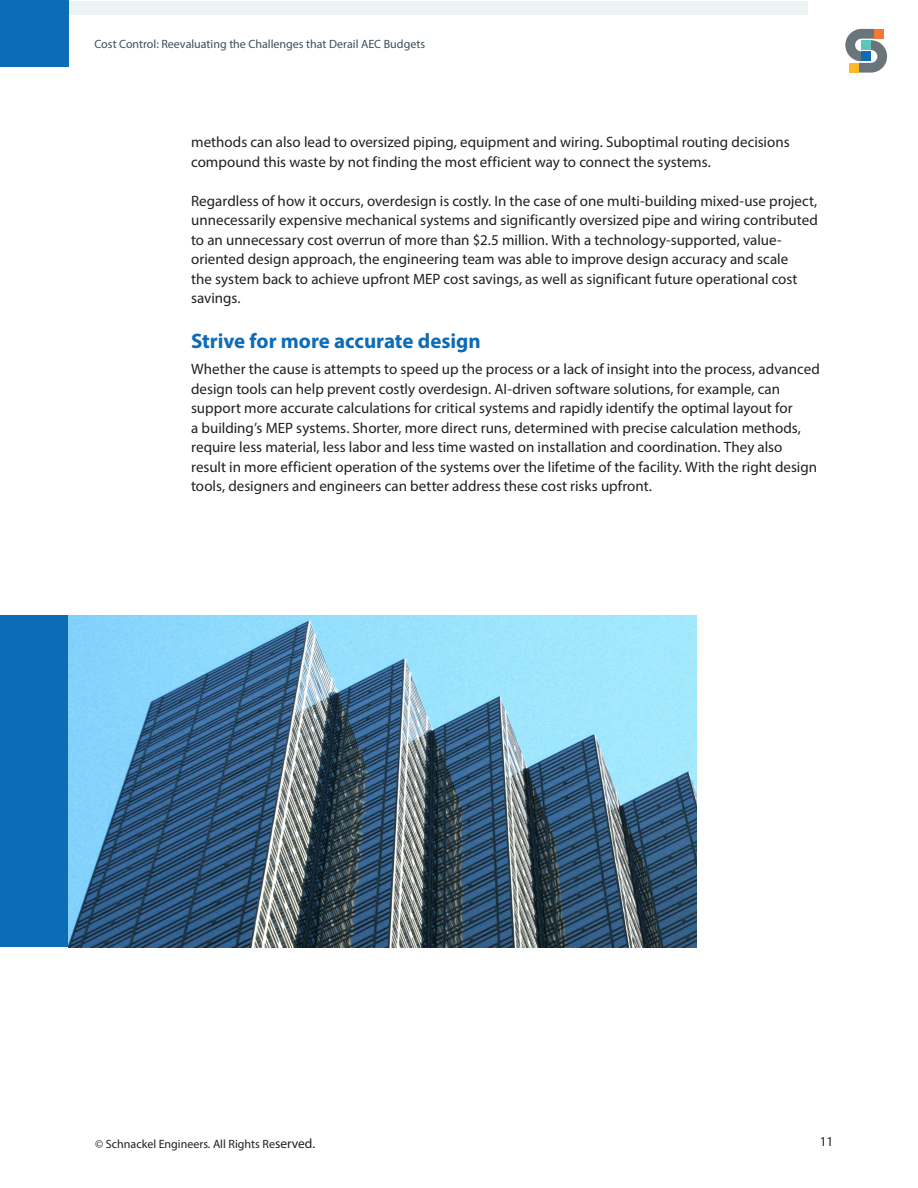
<style>
.page{position:relative;width:918px;height:1188px;background:#fff}
.page>*{position:absolute;margin:0;border:0;box-sizing:border-box;transform-origin:0 0}
.t1{font:700 21px "Myriad Pro";color:#0d6cb6}
.t2{font:15px/19.5px "Myriad Pro";color:#231f20}
.t3{font:13.5px "Myriad Pro";color:#231f20}
.t4{font:12px "Myriad Pro";color:#3d4f59}
.t5{font:12px "Myriad Pro";color:#231f20}
.s1{font-size:13.5px}
</style>
<div class="page">
<div style="left:68px;top:2px;width:740px;height:13px;background:#edf4f4"></div>
<svg style="left:845px;top:29px;width:42px;height:44px"></svg>
<div style="left:849px;top:63px;width:9px;height:10px;background:#fcb825"></div>
<div style="left:861px;top:52px;width:10px;height:9px;background:#0d6cb6"></div>
<div style="left:861px;top:40px;width:10px;height:10px;background:#5fc4b9"></div>
<div style="left:874px;top:29px;width:10px;height:10px;background:#f37736"></div>
<div style="left:0;top:0;width:68px;height:67px;background:#0d6cb6"></div>
<div style="left:0;top:616px;width:68px;height:331px;background:#0d6cb6"></div>
<img style="left:68px;top:616px;width:629px;height:331px">
<p class="t4" style="left:94px;top:37px;width:332px">Cost Control: Reevaluating the Challenges that Derail AEC Budgets</p>
<p class="t2" style="left:191px;top:132px;width:600px">methods can also lead to oversized piping, equipment and wiring. Suboptimal routing decisions compound this waste by not finding the most efficient way to connect the systems.</p>
<p class="t2" style="left:191px;top:191px;width:628px">Regardless of how it occurs, overdesign is costly. In the case of one multi-building mixed-use project, unnecessarily expensive mechanical systems and significantly oversized pipe and wiring contributed to an unnecessary cost overrun of more than $2.5 million. With a technology-supported, value&shy;oriented design approach, the engineering team was able to improve design accuracy and scale<br>the system back to achieve upfront MEP cost savings, as well as significant future operational cost savings.</p>
<p class="t1" style="left:191px;top:327px;width:291px">Strive for more accurate design</p>
<p class="t2" style="left:191px;top:359px;width:630px">Whether the cause is attempts to speed up the process or a lack of insight into the process, advanced design tools can help prevent costly overdesign. AI-driven software solutions, for example, can support more accurate calculations for critical systems and rapidly identify the optimal layout for<br>a building’s MEP systems. Shorter, more direct runs, determined with precise calculation methods, require less material, less labor and less time wasted on installation and coordination. They also result in more efficient operation of the systems over the lifetime of the facility. With the right design tools, designers and engineers can better address these cost risks upfront.</p>
<p class="t5" style="left:95px;top:1136px;width:222px">© Schnackel Engineers. All Rights Re<span class="s1">served.</span></p>
<p class="t3" style="left:820px;top:1133px;width:15px">11</p>
</div>
